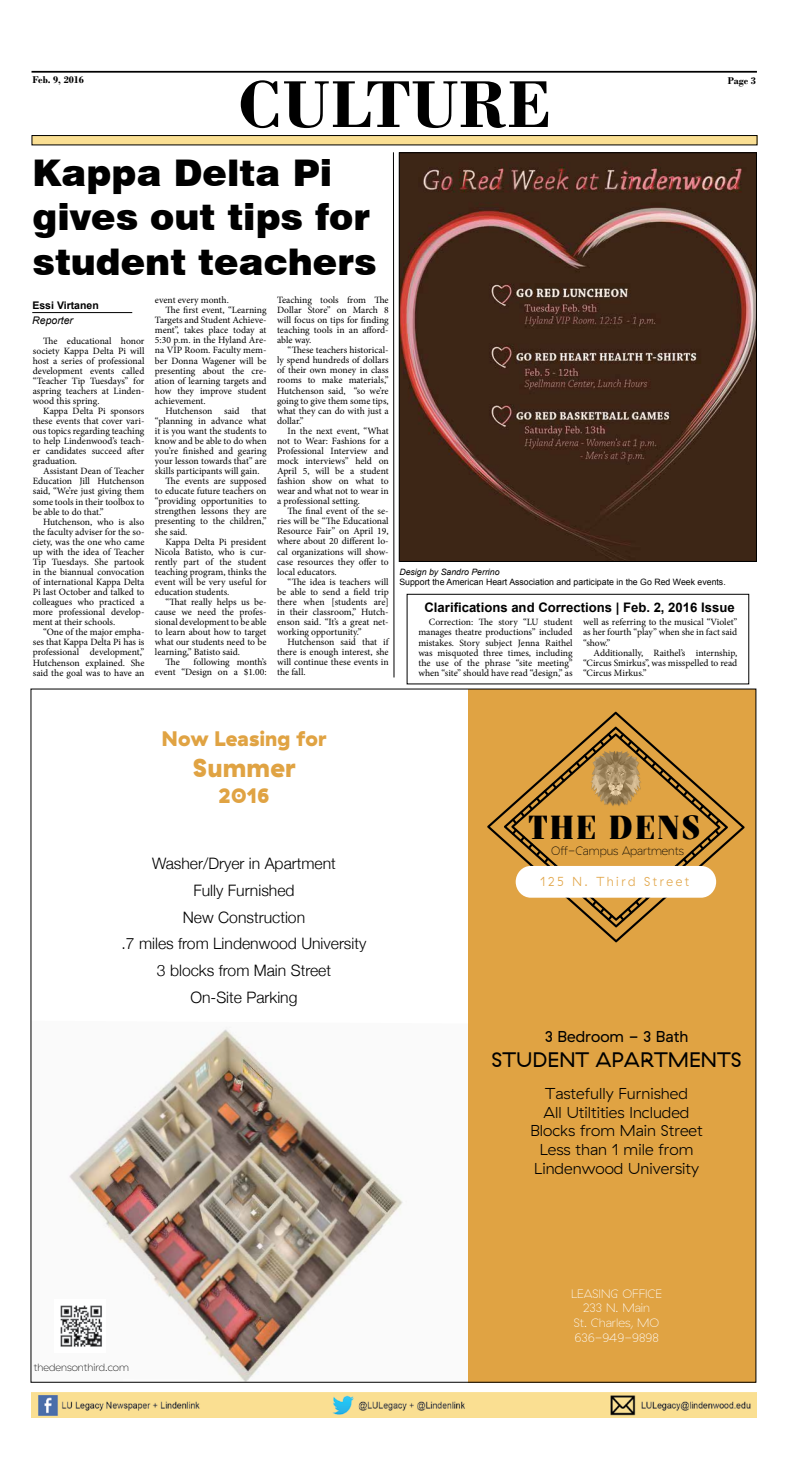
<style>
.page{position:relative;width:788px;height:1481px;background:#fff}
.page>*{position:absolute;margin:0;border:0;box-sizing:border-box;transform-origin:0 0}
.t1{font:700 70.17px "Bodoni BT";color:#000;scale:.96 1}
.t2{font:900 36.75px/44.1px "Swiss 721 BT";color:#000}
.t3{font:33.34px "GT Sectra Display Trial Super";letter-spacing:.1em;color:#000;scale:.94 1}
.t4{font:900 26.25px "GT Haptik Trial";color:#e0a343}
.t5{font:900 21px "GT Haptik Trial";color:#e0a343}
.t6{font:21px "GT Haptik Trial";color:#000}
.t7{font:300 15.75px/26.8px "Helvetica Neue";color:#000;text-align:center}
.t8{font:300 15.75px/18.9px "GT Haptik Trial";color:#000;text-align:center}
.t9{font:15.75px "GT Haptik Trial";color:#000}
.t10{font:700 13.12px "Arial";color:#000}
.t11{font:300 13.04px "GT Haptik Trial";letter-spacing:.2em;color:#e1a445;scale:.94 1}
.t12{font:100 12.25px/14.7px "GT Haptik Trial";color:#fff;text-align:center}
.t13{font:100 12.25px "GT Haptik Trial";color:#000;scale:.94 1}
.t14{font:100 10.5px "GT Haptik Trial";color:#000}
.t15{font:700 10.5px "Arial";color:#000}
.t16{font:italic 10.5px "Arial";color:#000}
.t17{font:700 10.33px "Bodoni";color:#000}
.t18{font:9.62px/10.1px "Minion Pro";letter-spacing:-.005em;color:#000;text-align:justify}
.t19{font:8.75px "Arial";color:#000}
.t20{font:italic 8.75px "Arial";color:#000}
</style>
<div class="page">
<div style="left:406px;top:594px;width:343px;height:90px;border:1px solid #000"></div>
<div style="left:32px;top:136px;width:725px;height:9px;background:#fadf93"></div>
<div style="left:32px;top:135px;width:725px;height:10px;border:1px solid #000"></div>
<hr style="left:32px;top:71px;width:724px;height:2px;background:#000">
<img style="left:32px;top:1392px;width:724px;height:26px">
<img style="left:69px;top:1020px;width:400px;height:360px">
<img style="left:60px;top:1299px;width:45px;height:53px">
<div style="left:469px;top:689px;width:286px;height:693px;background:#e0a343"></div>
<svg style="left:487px;top:711px;width:257px;height:231px"></svg>
<svg style="left:504px;top:726px;width:223px;height:201px"></svg>
<div style="left:515px;top:866px;width:201px;height:31px;background:#fff;border-radius:15px"></div>
<img style="left:590px;top:751px;width:51px;height:55px">
<hr style="left:32px;top:312px;width:100px;height:1px;background:#000">
<img style="left:401px;top:154px;width:353px;height:406px">
<div style="left:399px;top:152px;width:357px;height:410px;border:1px solid #000"></div>
<svg style="left:392px;top:152px;width:3px;height:526px"></svg>
<p class="t17" style="left:33px;top:74px;width:53px">Feb. 9, 2016</p>
<h1 class="t1" style="left:237px;top:60px;width:328px">CULTURE</h1>
<p class="t17" style="left:727px;top:75px;width:30px">Page 3</p>
<h2 class="t2" style="left:33px;top:151px;width:346px">Kappa Delta Pi gives out tips for student teachers</h2>
<p class="t15" style="left:32px;top:298px;width:68px">Essi Virtanen</p>
<p class="t16" style="left:32px;top:313px;width:42px">Reporter</p>
<p class="t18" style="left:277px;top:295px;width:113px">Teaching tools from The Dollar Store” on March 8 will focus on tips for finding teaching tools in an afford&shy;able way.</p>
<p class="t18" style="left:277px;top:345px;width:113px;text-indent:11px">“These teachers historical&shy;ly spend hundreds of dollars of their own money in class rooms to make materials,” Hutchenson said, “so we’re going to give them some tips, what they can do with just a dollar.”</p>
<p class="t18" style="left:277px;top:426px;width:113px;text-indent:11px">In the next event, “What not to Wear: Fashions for a Professional Interview and mock interviews” held on April 5, will be a student fashion show on what to wear and what not to wear in a professional setting.</p>
<p class="t18" style="left:277px;top:506px;width:113px;text-indent:11px">The final event of the se&shy;ries will be “The Educational Resource Fair” on April 19, where about 20 different lo&shy;cal organizations will show&shy;case resources they offer to local educators.</p>
<p class="t18" style="left:277px;top:576px;width:113px;text-indent:11px">“The idea is teachers will be able to send a field trip there when [students are] in their classroom,” Hutch&shy;enson said. “It’s a great net&shy;working opportunity.”</p>
<p class="t18" style="left:277px;top:637px;width:113px;text-indent:11px">Hutchenson said that if there is enough interest, she will continue these events in the fall.</p>
<p class="t18" style="left:155px;top:295px;width:75px">event every month.</p>
<p class="t18" style="left:165px;top:305px;width:103px">The first event, “Learning</p>
<p class="t18" style="left:155px;top:315px;width:113px">Targets and Student Achieve-</p>
<p class="t18" style="left:155px;top:325px;width:113px">ment”, takes place today at</p>
<p class="t18" style="left:155px;top:335px;width:113px">5:30 p.m. in the Hyland Are-</p>
<p class="t18" style="left:155px;top:345px;width:113px">na VIP Room. Faculty mem-</p>
<p class="t18" style="left:155px;top:355px;width:113px">ber Donna Wagener will be</p>
<p class="t18" style="left:155px;top:365px;width:113px">presenting about the cre-</p>
<p class="t18" style="left:155px;top:375px;width:113px">ation of learning targets and</p>
<p class="t18" style="left:155px;top:386px;width:113px">how they improve student</p>
<p class="t18" style="left:155px;top:396px;width:52px">achievement.</p>
<p class="t18" style="left:165px;top:406px;width:103px">Hutchenson said that</p>
<p class="t18" style="left:155px;top:416px;width:113px">“planning in advance what</p>
<p class="t18" style="left:155px;top:426px;width:113px">it is you want the students to</p>
<p class="t18" style="left:155px;top:436px;width:113px">know and be able to do when</p>
<p class="t18" style="left:155px;top:446px;width:113px">you’re finished and gearing</p>
<p class="t18" style="left:155px;top:456px;width:113px">your lesson towards that” are</p>
<p class="t18" style="left:155px;top:466px;width:106px">skills participants will gain.</p>
<p class="t18" style="left:165px;top:476px;width:103px">The events are supposed</p>
<p class="t18" style="left:155px;top:486px;width:113px">to educate future teachers on</p>
<p class="t18" style="left:155px;top:496px;width:113px">“providing opportunities to</p>
<p class="t18" style="left:155px;top:506px;width:113px">strengthen lessons they are</p>
<p class="t18" style="left:155px;top:516px;width:113px">presenting to the children,”</p>
<p class="t18" style="left:155px;top:526px;width:34px">she said.</p>
<p class="t18" style="left:165px;top:536px;width:103px">Kappa Delta Pi president</p>
<p class="t18" style="left:155px;top:546px;width:113px">Nicola Batisto, who is cur-</p>
<p class="t18" style="left:155px;top:556px;width:113px">rently part of the student</p>
<p class="t18" style="left:155px;top:567px;width:113px">teaching program, thinks the</p>
<p class="t18" style="left:155px;top:577px;width:113px">event will be very useful for</p>
<p class="t18" style="left:155px;top:587px;width:76px">education students.</p>
<p class="t18" style="left:165px;top:597px;width:103px">“That really helps us be-</p>
<p class="t18" style="left:155px;top:607px;width:113px">cause we need the profes-</p>
<p class="t18" style="left:155px;top:617px;width:113px">sional development to be able</p>
<p class="t18" style="left:155px;top:627px;width:113px">to learn about how to target</p>
<p class="t18" style="left:155px;top:637px;width:113px">what our students need to be</p>
<p class="t18" style="left:155px;top:647px;width:87px">learning,” Batisto said.</p>
<p class="t18" style="left:165px;top:657px;width:16px">The</p>
<p class="t18" style="left:33px;top:335px;width:113px;text-indent:11px">The educational honor society Kappa Delta Pi will host a series of professional development events called “Teacher Tip Tuesdays” for aspring teachers at Linden&shy;wood this spring.</p>
<p class="t18" style="left:33px;top:406px;width:113px;text-indent:11px">Kappa Delta Pi sponsors these events that cover vari&shy;ous topics regarding teaching to help Lindenwood’s teach&shy;er candidates succeed after graduation.</p>
<p class="t18" style="left:33px;top:466px;width:113px;text-indent:11px">Assistant Dean of Teacher Education Jill Hutchenson said, “We’re just giving them some tools in their toolbox to be able to do that.”</p>
<p class="t18" style="left:33px;top:516px;width:113px;text-indent:11px">Hutchenson, who is also the faculty adviser for the so&shy;ciety, was the one who came up with the idea of Teacher Tip Tuesdays. She partook in the biannual convocation of international Kappa Delta Pi last October and talked to colleagues who practiced a more professional develop&shy;ment at their schools.</p>
<p class="t18" style="left:33px;top:627px;width:113px;text-indent:11px">“One of the major empha&shy;ses that Kappa Delta Pi has is professional development,” Hutchenson explained. She said the goal was to have an</p>
<p class="t18" style="left:155px;top:657px;width:113px;text-align:right">following month’s<br>event “Design on a $1.00:</p>
<p class="t20" style="left:399px;top:566px;width:102px">Design by Sandro Perrino</p>
<p class="t19" style="left:399px;top:576px;width:328px">Support the American Heart Association and participate in the Go Red Week events.</p>
<p class="t18" style="left:418px;top:617px;width:156px;text-indent:11px">Correction: The story “LU student manages theatre productions” included mistakes. Story subject Jenna Raithel was misquoted three times, including the use of the phrase “site meeting” when “site” should have read “design,” as</p>
<p class="t18" style="left:583px;top:617px;width:156px">well as referring to the musical “Violet” as her fourth “play” when she in fact said “show.”</p>
<h3 class="t10" style="left:424px;top:598px;width:312px">Clarifications and Corrections | Feb. 2, 2016 Issue</h3>
<p class="t18" style="left:583px;top:647px;width:156px;text-indent:11px">Additionally, Raithel’s internship, “Circus Smirkus”, was misspelled to read “Circus Mirkus.”</p>
<h3 class="t5" style="left:162px;top:730px;width:166px">Now Leasing for</h3>
<h3 class="t4" style="left:192px;top:758px;width:105px">Summer</h3>
<h3 class="t5" style="left:218px;top:787px;width:53px">2016</h3>
<h3 class="t7" style="left:121px;top:849px;width:246px">Washer/Dryer in Apartment<br>Fully Furnished<br>New Construction<br>.7 miles from Lindenwood University<br>3 blocks from Main Street<br>On-Site Parking</h3>
<h3 class="t3" style="left:529px;top:815px;width:183px">THE DENS</h3>
<h3 class="t11" style="left:540px;top:876px;width:160px">125 N. Third Street</h3>
<p class="t13" style="left:551px;top:846px;width:143px">Off-Campus Apartments</p>
<h3 class="t9" style="left:544px;top:1030px;width:145px">3 Bedroom - 3 Bath</h3>
<h3 class="t6" style="left:491px;top:1052px;width:252px">STUDENT APARTMENTS</h3>
<h3 class="t8" style="left:530px;top:1085px;width:174px">Tastefully Furnished<br>All Utiltities Included<br>Blocks from Main Street<br>Less than 1 mile from<br>Lindenwood University</h3>
<p class="t14" style="left:34px;top:1363px;width:97px">thedensonthird.com</p>
<p class="t12" style="left:571px;top:1287px;width:93px">LEASING OFFICE<br>233 N. Main<br>St. Charles, MO<br>636-949-9898</p>
</div>
